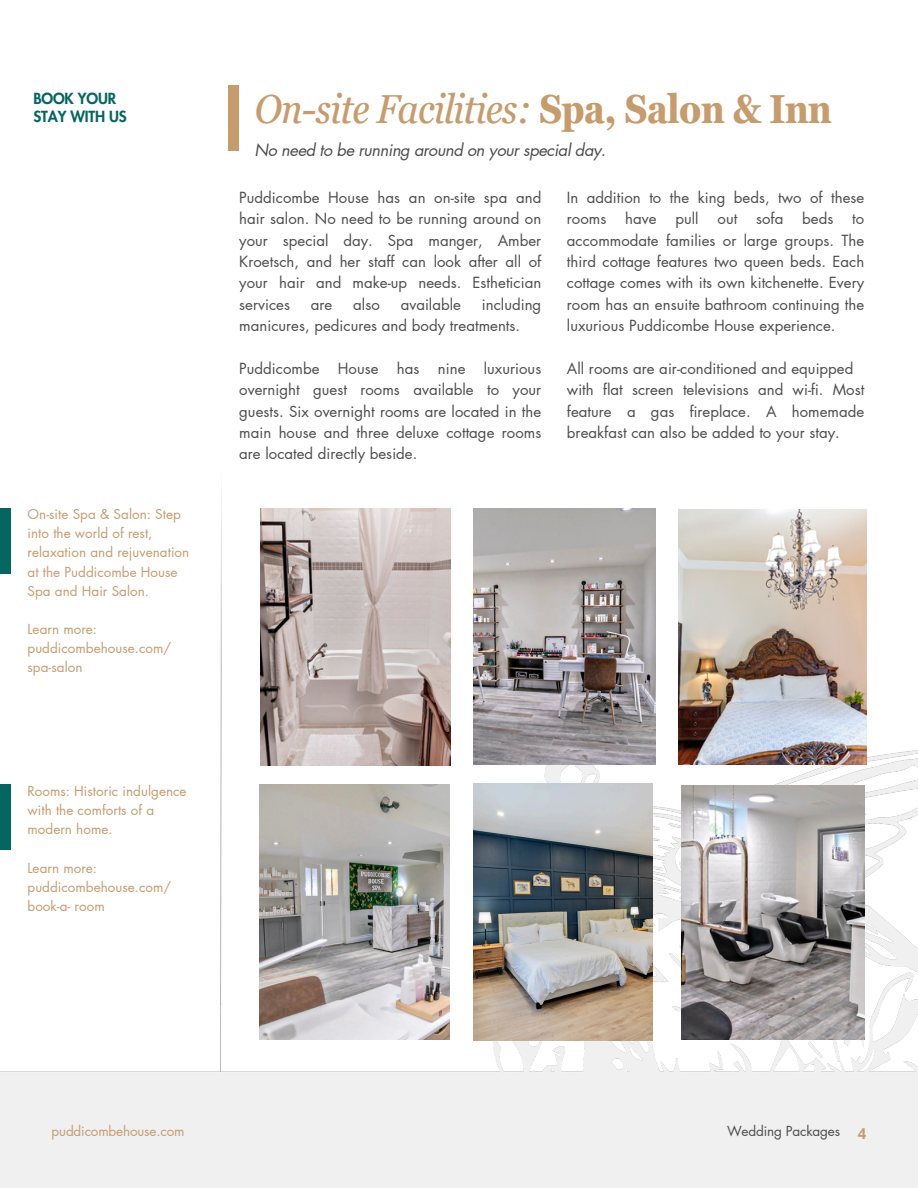
<style>
.page{position:relative;width:918px;height:1188px;background:#fff}
.page>*{position:absolute;margin:0;border:0;box-sizing:border-box;transform-origin:0 0}
.t1{font:italic condensed 40.5px "Georgia Pro";letter-spacing:-.025em;color:#c69c6d}
.t2{font:italic 16.5px "Futura LT Pro";letter-spacing:-.025em;color:#4d4d4d}
.t3{font:15px/21.3px "Futura LT Pro";color:#4d4d4d;text-align:justify}
.t4{font:800 15px/18px "Futura LT Pro";letter-spacing:-.015em;color:#046661}
.t5{font:700 15px "Open Sans";color:#c69c6d}
.t6{font:13.5px/19.2px "Futura LT Pro";color:#c69c6d}
.t7{font:13.5px "Futura LT Pro";letter-spacing:-.01em;color:#4d4d4d}
.s1{font-weight:700;font-style:normal}
</style>
<div class="page">
<img style="left:0;top:85px;width:918px;height:1103px">
<div style="left:1px;top:508px;width:10px;height:66px;background:#046661"></div>
<div style="left:1px;top:784px;width:10px;height:66px;background:#046661"></div>
<img style="left:260px;top:509px;width:191px;height:256px">
<img style="left:679px;top:509px;width:187px;height:256px">
<img style="left:681px;top:785px;width:183px;height:255px">
<img style="left:260px;top:784px;width:190px;height:256px">
<img style="left:474px;top:784px;width:179px;height:256px">
<img style="left:474px;top:509px;width:181px;height:255px">
<div style="left:229px;top:86px;width:10px;height:65px;background:#c69c6d"></div>
<p class="t4" style="left:33px;top:90px;width:95px">BOOK YOUR<br>STAY WITH US</p>
<p class="t1" style="left:255px;top:86px;width:579px">On-site Facilities: <span class="s1">Spa, Salon &amp; Inn</span></p>
<p class="t2" style="left:255px;top:142px;width:353px">No need to be running around on your special day.</p>
<p class="t3" style="left:239px;top:187px;width:304px">Puddicombe House has an on-site spa and hair salon. No need to be running around on your special day. Spa manger, Amber Kroetsch, and her staff can look after all of your hair and make-up needs. Esthetician services</p>
<p class="t3" style="left:567px;top:187px;width:299px">In addition to the king beds, two of these rooms</p>
<p class="t3" style="left:625px;top:209px;width:33px">have</p>
<p class="t3" style="left:675px;top:209px;width:25px">pull</p>
<p class="t3" style="left:718px;top:209px;width:21px">out</p>
<p class="t3" style="left:756px;top:209px;width:29px">sofa</p>
<p class="t3" style="left:802px;top:209px;width:33px">beds</p>
<p class="t3" style="left:567px;top:209px;width:299px;text-indent:285px">to accommodate families or large groups. The third cottage features two queen beds. Each cottage comes with its own kitchenette. Every room has an ensuite bathroom continuing the luxurious Puddicombe House experience.</p>
<p class="t3" style="left:567px;top:358px;width:299px;text-align:left">All rooms are air-conditioned and equipped with flat screen televisions and wi-fi. Most feature a gas fireplace. A homemade breakfast can also be added to your stay.</p>
<p class="t3" style="left:239px;top:294px;width:304px;text-indent:243px">including manicures, pedicures and body treatments.</p>
<p class="t3" style="left:239px;top:358px;width:304px">Puddicombe House has nine luxurious overnight guest rooms available to your guests. Six overnight rooms are located in the main house and three deluxe cottage rooms are located directly beside.</p>
<p class="t3" style="left:311px;top:294px;width:23px">are</p>
<p class="t3" style="left:353px;top:294px;width:28px">also</p>
<p class="t3" style="left:401px;top:294px;width:62px">available</p>
<h2 class="t6" style="left:28px;top:505px;width:163px">On-site Spa &amp; Salon: Step into the world of rest, relaxation and rejuvenation at the Puddicombe House<br>Spa and Hair Salon.</h2>
<h2 class="t6" style="left:28px;top:620px;width:71px">Learn more:</h2>
<h2 class="t6" style="left:28px;top:639px;width:145px">puddicombehouse.com/</h2>
<h2 class="t6" style="left:28px;top:658px;width:56px">spa-salon</h2>
<p class="t6" style="left:28px;top:782px;width:161px">Rooms: Historic indulgence with the comforts of a modern home.</p>
<h1 class="t6" style="left:28px;top:859px;width:145px">Learn more: puddicombehouse.com/</h1>
<h2 class="t6" style="left:28px;top:897px;width:79px">book-a- room</h2>
<p class="t6" style="left:52px;top:1122px;width:134px">puddicombehouse.com</p>
<p class="t7" style="left:727px;top:1124px;width:115px">Wedding Packages</p>
<p class="t5" style="left:858px;top:1123px;width:10px">4</p>
</div>
